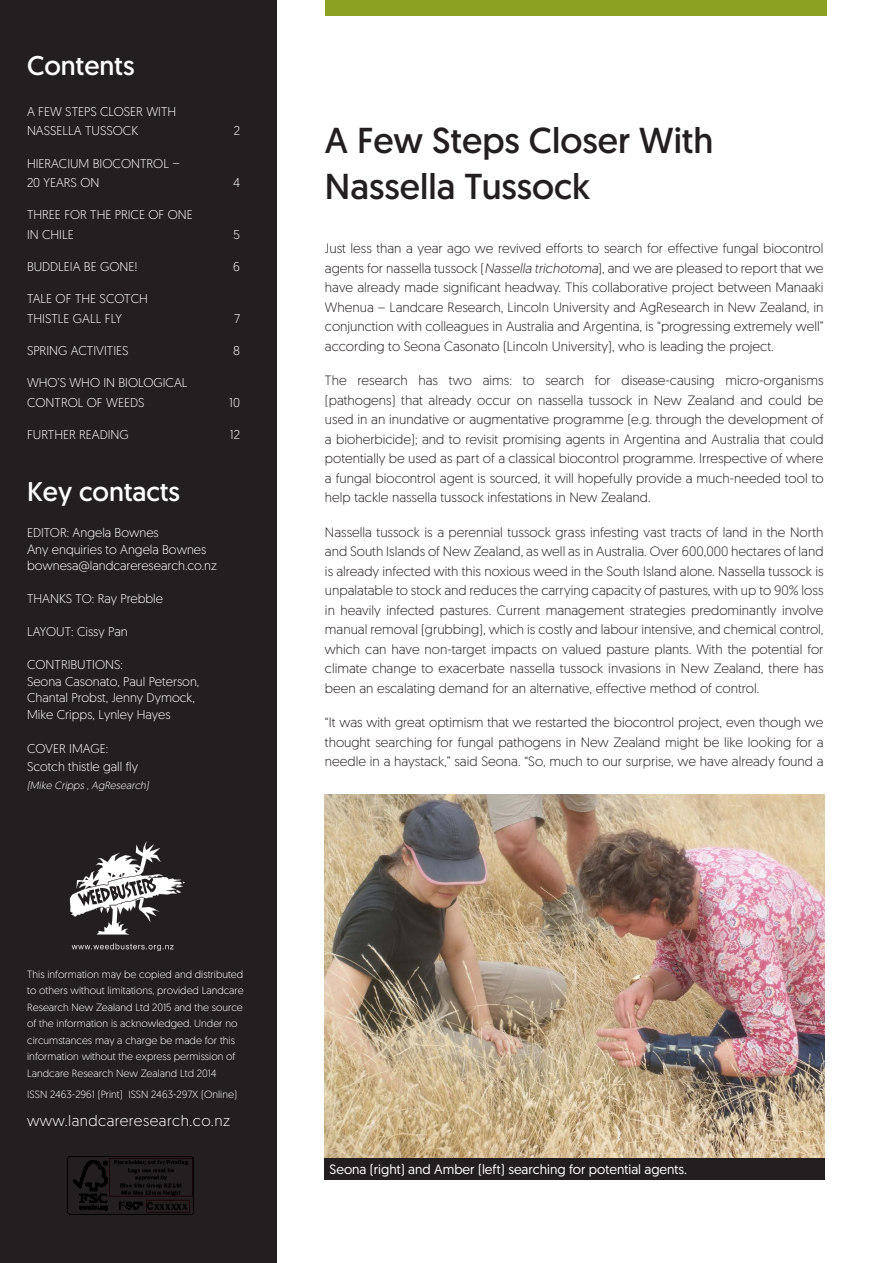
<style>
.page{position:relative;width:893px;height:1263px;background:#fff}
.page>*{position:absolute;margin:0;border:0;box-sizing:border-box;transform-origin:0 0}
.t1{font:36px/46.5px "Geomanist";color:#231f20}
.t2{font:27px "Geomanist";color:#fff}
.t3{font:300 15.3px "Geomanist";letter-spacing:.03em;color:#fff}
.t4{font:300 13.5px/19.5px "Geomanist";color:#231f20;text-align:justify}
.t5{font:13.5px "Geomanist";color:#fff}
.t6{font:300 12.75px/19.5px "Geomanist";color:#fff}
.t7{font:300 10.5px/16.5px "Geomanist";color:#fff}
.t8{font:italic 300 10.5px "Geomanist";color:#fff}
.s1{font-size:13.5px}
.s2{font-style:italic}
</style>
<div class="page">
<div style="left:0;top:0;width:276px;height:1263px;background:#231f20"></div>
<img style="left:68px;top:1157px;width:126px;height:57px">
<svg style="left:136px;top:841px;width:11px;height:25px"></svg>
<div style="left:325px;top:0;width:502px;height:16px;background:#8ca121"></div>
<img style="left:324px;top:794px;width:501px;height:364px">
<div style="left:324px;top:1158px;width:501px;height:21px;background:#231f20"></div>
<p class="t2" style="left:27px;top:48px;width:109px">Contents</p>
<p class="t6" style="left:27px;top:101px;width:151px">A FEW STEPS CLOSER WITH<br>NASSELLA TUSSOCK</p>
<p class="t6" style="left:27px;top:153px;width:154px">HIERACIUM BIOCONTROL –<br>20 YEARS ON</p>
<p class="t6" style="left:27px;top:205px;width:167px">THREE FOR THE PRICE OF ONE<br>IN CHILE</p>
<p class="t6" style="left:234px;top:121px;width:8px">2</p>
<p class="t6" style="left:233px;top:172px;width:8px">4</p>
<p class="t6" style="left:233px;top:224px;width:8px">5</p>
<p class="t6" style="left:27px;top:256px;width:112px">BUDDLEIA BE GONE!</p>
<p class="t6" style="left:233px;top:256px;width:8px">6</p>
<p class="t6" style="left:27px;top:289px;width:122px">TALE OF THE SCOTCH<br>THISTLE GALL FLY</p>
<p class="t6" style="left:234px;top:308px;width:7px">7</p>
<p class="t6" style="left:27px;top:340px;width:103px">SPRING ACTIVITIES</p>
<p class="t6" style="left:233px;top:340px;width:8px">8</p>
<p class="t6" style="left:27px;top:373px;width:162px">WHO’S WHO IN BIOLOGICAL<br>CONTROL OF WEEDS</p>
<p class="t6" style="left:229px;top:392px;width:12px">10</p>
<p class="t6" style="left:27px;top:424px;width:103px">FURTHER READING</p>
<p class="t6" style="left:230px;top:424px;width:12px">12</p>
<p class="t2" style="left:27px;top:474px;width:154px">Key contacts</p>
<p class="t6" style="left:27px;top:523px;width:133px">EDITOR: Angela Bownes</p>
<p class="t6" style="left:27px;top:539px;width:181px"><span class="s1">A</span>ny enquiries to Angela Bownes</p>
<p class="t6" style="left:27px;top:556px;width:192px">bownesa@landcareresearch.co.nz</p>
<p class="t6" style="left:27px;top:589px;width:138px">THANKS TO: Ray Prebble</p>
<p class="t6" style="left:27px;top:622px;width:102px">LAYOUT: Cissy Pan</p>
<p class="t6" style="left:27px;top:655px;width:98px">CONTRIBUTIONS:</p>
<p class="t6" style="left:27px;top:673px;width:174px;line-height:16.5px">Seona Casonato, Paul Peterson,<br>Chantal Probst, Jenny Dymock,<br>Mike Cripps, Lynley Hayes</p>
<p class="t6" style="left:27px;top:739px;width:113px;line-height:18px">COVER IMAGE:<br>Scotch thistle gall fly</p>
<p class="t8" style="left:27px;top:779px;width:126px">(Mike Cripps ,AgResearch)</p>
<p class="t7" style="left:27px;top:965px;width:218px">This information may be copied and distributed to others without limitations, provided Landcare Research New Zealand Ltd 2015 and the source of the information is acknowledged. Under no circumstances may a charge be made for this information without the express permission of Landcare Research New Zealand Ltd 2014</p>
<p class="t7" style="left:27px;top:1085px;width:211px">ISSN 2463-2961 (Print) ISSN 2463-297X (Online)</p>
<p class="t3" style="left:27px;top:1111px;width:205px">www.landcareresearch.co.nz</p>
<p class="t1" style="left:325px;top:116px;width:390px">A Few Steps Closer With<br>Nassella Tussock</p>
<p class="t4" style="left:325px;top:238px;width:500px">Just less than a year ago we revived efforts to search for effective fungal biocontrol agents for nassella tussock (<span class="s2">Nassella trichotoma</span>), and we are pleased to report that we have already made significant headway. This collaborative project between Manaaki Whenua – Landcare Research, Lincoln University and AgResearch in New Zealand, in conjunction with colleagues in Australia and Argentina, is “progressing extremely well” according to Seona Casonato (Lincoln University), who is leading the project.</p>
<p class="t4" style="left:325px;top:370px;width:500px">The research has two aims: to search for disease-causing micro-organisms (pathogens) that already occur on nassella tussock in New Zealand and could be used in an inundative or augmentative programme (e.g. through the development of a bioherbicide); and to revisit promising agents in Argentina and Australia that could potentially be used as part of a classical biocontrol programme. Irrespective of where a fungal biocontrol agent is sourced, it will hopefully provide a much-needed tool to help tackle nassella tussock infestations in New Zealand.</p>
<p class="t4" style="left:325px;top:522px;width:500px">Nassella tussock is a perennial tussock grass infesting vast tracts of land in the North and South Islands of New Zealand, as well as in Australia. Over 600,000 hectares of land is already infected with this noxious weed in the South Island alone. Nassella tussock is unpalatable to stock and reduces the carrying capacity of pastures, with up to 90% loss in heavily infected pastures. Current management strategies predominantly involve manual removal (grubbing), which is costly and labour intensive, and chemical control, which can have non-target impacts on valued pasture plants. With the potential for climate change to exacerbate nassella tussock invasions in New Zealand, there has been an escalating demand for an alternative, effective method of control.</p>
<p class="t4" style="left:325px;top:712px;width:500px">“It was with great optimism that we restarted the biocontrol project, even though we thought searching for fungal pathogens in New Zealand might be like looking for a needle in a haystack,” said Seona. “So, much to our surprise, we have already found a</p>
<p class="t5" style="left:330px;top:1160px;width:359px">Seona (right) and Amber (left) searching for potential agents.</p>
</div>
